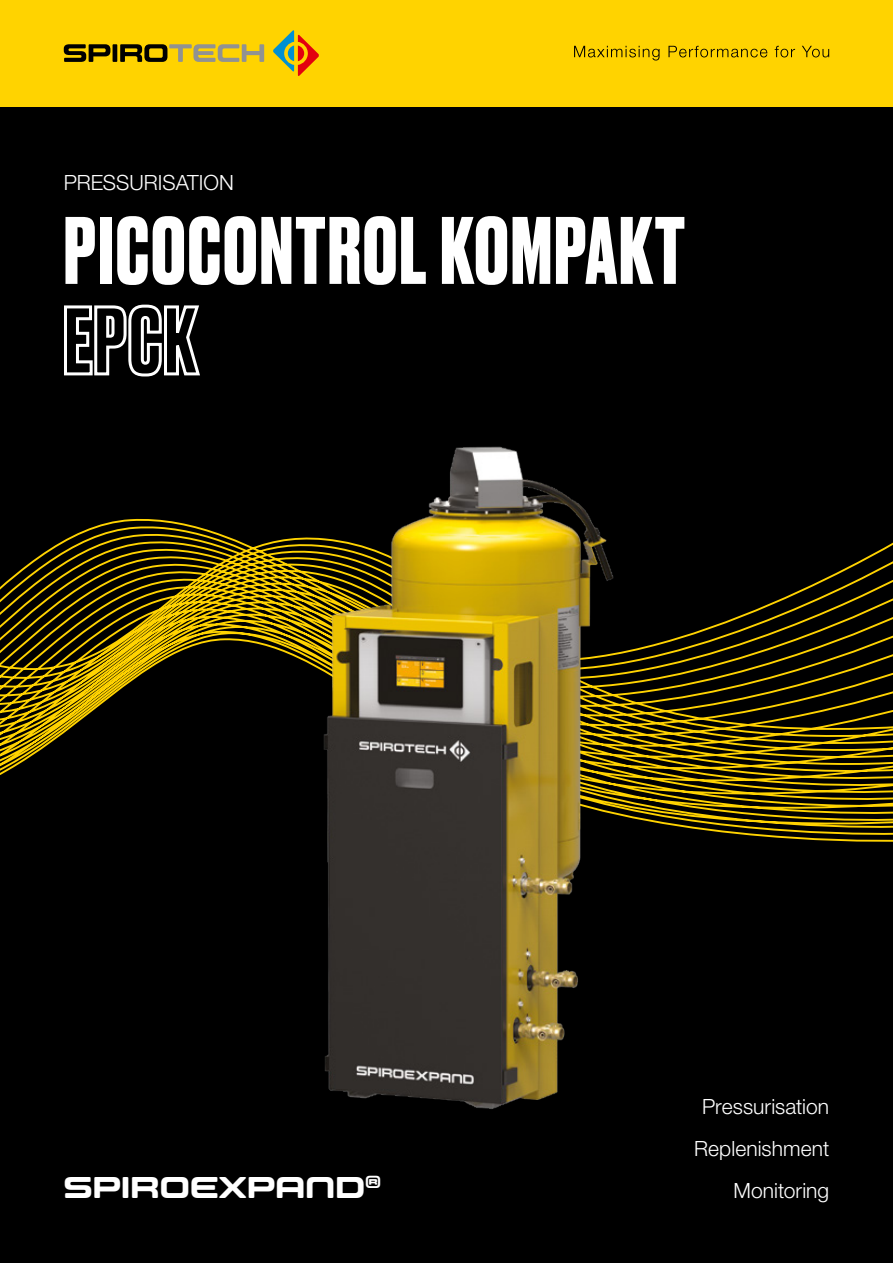
<style>
.page{position:relative;width:893px;height:1263px;background:#fff}
.page>*{position:absolute;margin:0;border:0;box-sizing:border-box;transform-origin:0 0}
.t1{font:700 90px/90px "Druk";letter-spacing:.025em;color:#fff}
.t2{font:30px "Controller Five";letter-spacing:.01em;color:#fff}
.t3{font:300 21px/42px "Helvetica Neue LT Pro";color:#fff;text-align:right}
</style>
<div class="page">
<div style="left:0;top:106px;width:893px;height:1157px;background:#000"></div>
<svg style="left:0;top:518px;width:893px;height:324px"></svg>
<img style="left:319px;top:446px;width:300px;height:663px">
<div style="left:0;top:0;width:893px;height:106px;background:#ffd300"></div>
<svg style="left:64px;top:44px;width:46px;height:18px"></svg>
<hr style="left:113px;top:44px;width:4px;height:18px;background:#000">
<svg style="left:120px;top:44px;width:144px;height:18px"></svg>
<svg style="left:273px;top:30px;width:46px;height:46px"></svg>
<svg style="left:574px;top:46px;width:255px;height:15px"></svg>
<p class="t3" style="left:64px;top:161px;width:172px">PRESSURISATION</p>
<h1 class="t1" style="left:64px;top:201px;width:623px">PICOCONTROL KOMPAKT<br>EPCK</h1>
<h2 class="t2" style="left:64px;top:1169px;width:319px">SPIROEXPAND<sup>®</sup></h2>
<p class="t3" style="left:694px;top:1085px;width:137px">Pressurisation<br>Replenishment<br>Monitoring</p>
</div>
